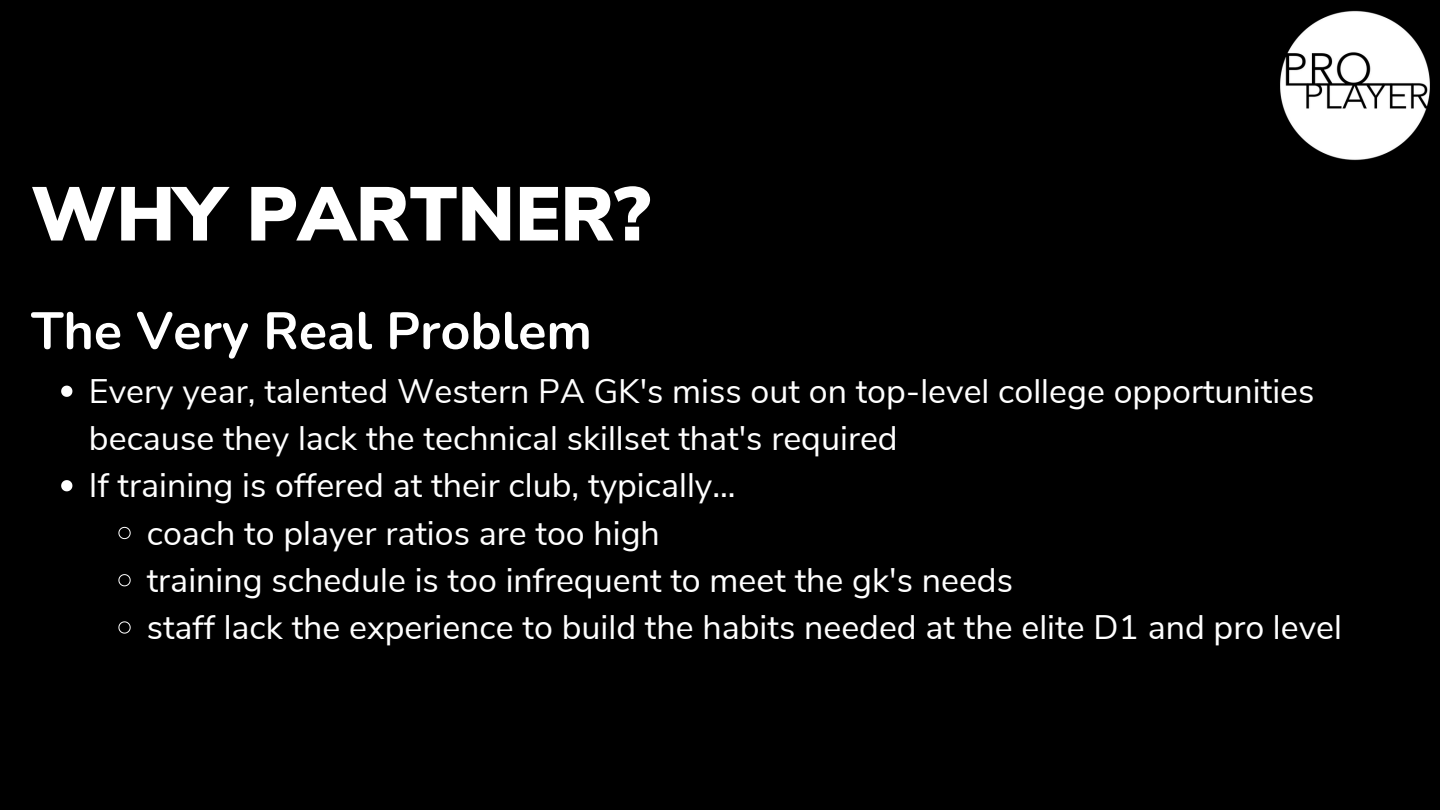
<style>
.page{position:relative;width:1440px;height:810px;background:#000}
.page>*{position:absolute;margin:0;border:0;box-sizing:border-box;transform-origin:0 0}
.t1{font:900 76px "Nunito Sans";color:#fff}
.t2{font:700 52px "Nunito";color:#fff}
.t3{font:34px/47.2px "Nunito Sans";color:#fff}
</style>
<div class="page">
<svg style="left:61px;top:386px;width:11px;height:11px"></svg>
<svg style="left:61px;top:480px;width:11px;height:11px"></svg>
<svg style="left:118px;top:527px;width:13px;height:12px"></svg>
<svg style="left:118px;top:574px;width:13px;height:13px"></svg>
<svg style="left:118px;top:621px;width:13px;height:13px"></svg>
<img style="left:1280px;top:10px;width:150px;height:151px">
<h1 class="t1" style="left:31px;top:164px;width:621px">WHY PARTNER?</h1>
<p class="t2" style="left:31px;top:296px;width:562px">The Very Real Problem</p>
<h2 class="t3" style="left:89px;top:368px;width:1227px">Every year, talented Western PA GK's miss out on top-level college opportunities because they lack the technical skillset that's required</h2>
<p class="t3" style="left:89px;top:463px;width:648px">If training is offered at their club, typically...</p>
<p class="t3" style="left:147px;top:510px;width:515px">coach to player ratios are too high</p>
<p class="t3" style="left:147px;top:557px;width:868px">training schedule is too infrequent to meet the gk's needs</p>
<p class="t3" style="left:147px;top:604px;width:1197px">staff lack the experience to build the habits needed at the elite D1 and pro level</p>
</div>
